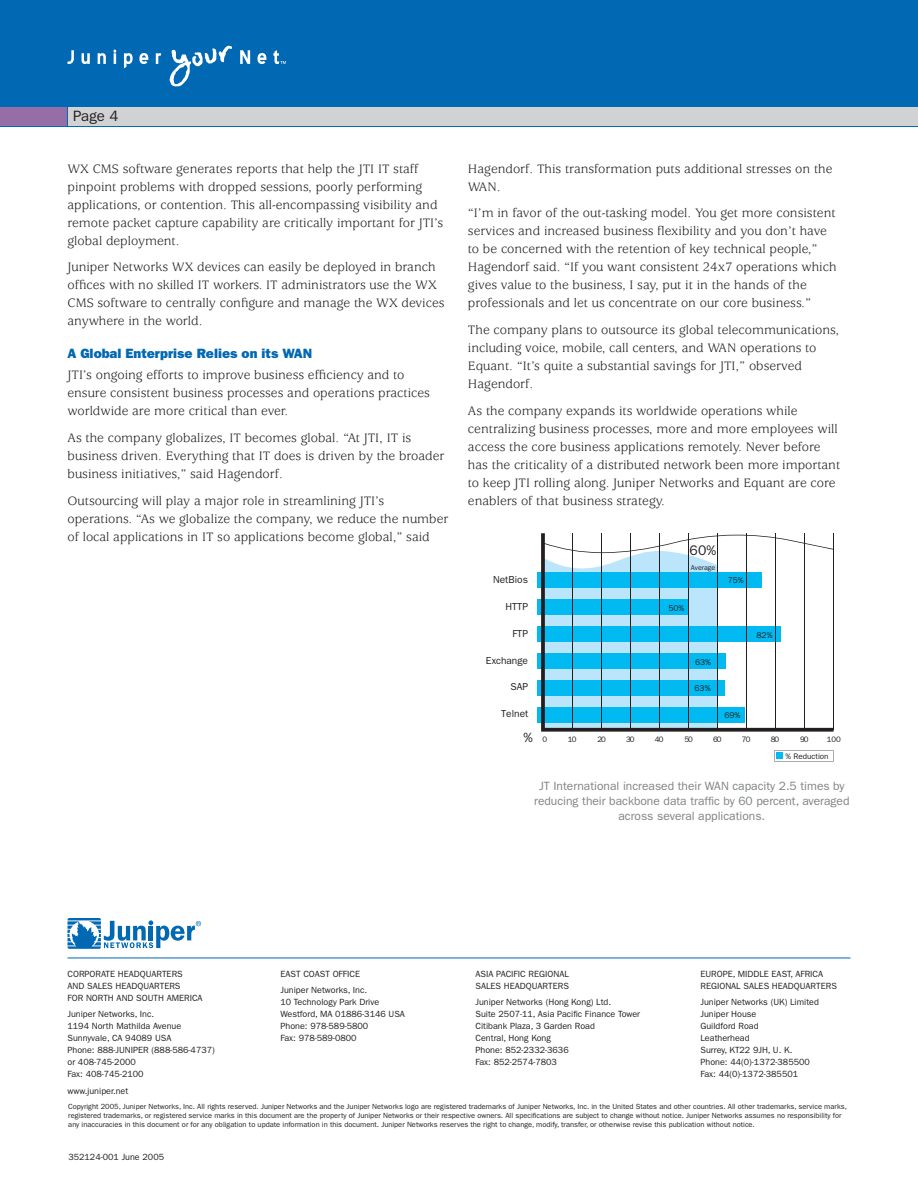
<style>
.page{position:relative;width:918px;height:1188px;background:#fff}
.page>*{position:absolute;margin:0;border:0;box-sizing:border-box;transform-origin:0 0}
.t1{font:15px "Franklin Gothic";color:#231f20}
.t2{font:13.95px "Franklin Gothic";color:#231f20}
.BodyText{font:13.5px/18px "Usherwood";color:#231f20}
.Heads{font:800 13.5px "Franklin Gothic";color:#0168b3}
.t3{font:13.35px "Franklin Gothic";color:#231f20}
.t4{font:12px/15px "Franklin Gothic";color:#808285;text-align:center}
.t5{font:10.2px "Franklin Gothic";color:#231f20}
.Addresses{font:9px/12px "Franklin Gothic";color:#231f20}
.Part_Number{font:9px "Franklin Gothic";color:#231f20}
.t6{font:8.4px "Franklin Gothic";color:#231f20}
.t7{font:8.1px "Franklin Gothic";color:#231f20}
.t8{font:7.95px "Franklin Gothic";letter-spacing:-.135em;color:#231f20}
.Disclaimer{font:7.5px/9px "Franklin Gothic";color:#231f20}
.t9{font:7.05px "Franklin Gothic";color:#231f20}
.s1{font-size:7.95px}
</style>
<div class="page">
<div style="left:0;top:97px;width:918px;height:29px;background:#d1d2d4"></div>
<div style="left:0;top:107px;width:67px;height:19px;background:#966ea7"></div>
<div style="left:0;top:0;width:918px;height:107px;background:#0168b3"></div>
<hr style="left:67px;top:958px;width:783px;height:1px;background:#0168b3">
<svg style="left:67px;top:918px;width:134px;height:31px"></svg>
<hr style="left:0;top:126px;width:918px;height:1px;background:#0168b3">
<svg style="left:67px;top:107px;width:1px;height:19px"></svg>
<svg style="left:67px;top:46px;width:219px;height:40px"></svg>
<svg style="left:538px;top:599px;width:150px;height:16px"></svg>
<svg style="left:774px;top:750px;width:60px;height:11px"></svg>
<svg style="left:542px;top:535px;width:292px;height:196px"></svg>
<hr style="left:572px;top:533px;width:1px;height:197px;background:#231f20">
<hr style="left:601px;top:533px;width:1px;height:197px;background:#231f20">
<hr style="left:630px;top:533px;width:1px;height:197px;background:#231f20">
<hr style="left:659px;top:533px;width:1px;height:197px;background:#231f20">
<hr style="left:688px;top:533px;width:1px;height:197px;background:#231f20">
<hr style="left:717px;top:533px;width:1px;height:197px;background:#231f20">
<hr style="left:746px;top:533px;width:1px;height:197px;background:#231f20">
<hr style="left:775px;top:533px;width:1px;height:197px;background:#231f20">
<hr style="left:804px;top:533px;width:1px;height:197px;background:#231f20">
<hr style="left:833px;top:533px;width:1px;height:197px;background:#231f20">
<p class="t1" style="left:73px;top:107px;width:47px">Page 4</p>
<p class="BodyText" style="left:67px;top:160px;width:377px">WX CMS software generates reports that help the JTI IT staff pinpoint problems with dropped sessions, poorly performing applications, or contention. This all-encompassing visibility and remote packet capture capability are critically important for JTI’s global deployment.</p>
<p class="BodyText" style="left:67px;top:259px;width:379px">Juniper Networks WX devices can easily be deployed in branch offices with no skilled IT workers. IT administrators use the WX CMS software to centrally configure and manage the WX devices anywhere in the world.</p>
<p class="Heads" style="left:67px;top:346px;width:246px">A Global Enterprise Relies on its WAN</p>
<p class="BodyText" style="left:67px;top:367px;width:364px">JTI’s ongoing efforts to improve business efficiency and to ensure consistent business processes and operations practices worldwide are more critical than ever.</p>
<p class="BodyText" style="left:67px;top:429px;width:379px">As the company globalizes, IT becomes global. “At JTI, IT is business driven. Everything that IT does is driven by the broader business initiatives,” said Hagendorf.</p>
<p class="BodyText" style="left:67px;top:492px;width:383px">Outsourcing will play a major role in streamlining JTI’s operations. “As we globalize the company, we reduce the number of local applications in IT so applications become global,” said</p>
<p class="BodyText" style="left:468px;top:160px;width:366px">Hagendorf. This transformation puts additional stresses on the<br>WAN.</p>
<p class="BodyText" style="left:468px;top:205px;width:370px">“I’m in favor of the out-tasking model. You get more consistent services and increased business flexibility and you don’t have to be concerned with the retention of key technical people,” Hagendorf said. “If you want consistent 24x7 operations which gives value to the business, I say, put it in the hands of the professionals and let us concentrate on our core business.”</p>
<p class="BodyText" style="left:468px;top:321px;width:373px">The company plans to outsource its global telecommunications, including voice, mobile, call centers, and WAN operations to Equant. “It’s quite a substantial savings for JTI,” observed Hagendorf.</p>
<p class="BodyText" style="left:468px;top:402px;width:374px">As the company expands its worldwide operations while centralizing business processes, more and more employees will access the core business applications remotely. Never before has the criticality of a distributed network been more important to keep JTI rolling along. Juniper Networks and Equant are core enablers of that business strategy.</p>
<p class="t2" style="left:690px;top:542px;width:28px">60%</p>
<p class="t9" style="left:691px;top:564px;width:26px">Average</p>
<p class="t5" style="left:493px;top:574px;width:36px">NetBios</p>
<p class="t6" style="left:728px;top:576px;width:18px">75%</p>
<p class="t5" style="left:506px;top:601px;width:24px">HTTP</p>
<p class="t6" style="left:668px;top:604px;width:18px">50%</p>
<p class="t5" style="left:512px;top:628px;width:17px">FTP</p>
<p class="t6" style="left:757px;top:630px;width:18px">82%</p>
<p class="t5" style="left:486px;top:655px;width:44px">Exchange</p>
<p class="t6" style="left:695px;top:657px;width:18px">63%</p>
<p class="t5" style="left:511px;top:681px;width:19px">SAP</p>
<p class="t6" style="left:695px;top:684px;width:18px">63%</p>
<p class="t5" style="left:501px;top:708px;width:29px">Telnet</p>
<p class="t6" style="left:724px;top:710px;width:18px">69%</p>
<p class="t3" style="left:523px;top:730px;width:25px">% <span class="s1">0</span></p>
<p class="t8" style="left:568px;top:735px;width:10px">10</p>
<p class="t8" style="left:597px;top:735px;width:10px">20</p>
<p class="t8" style="left:626px;top:735px;width:10px">30</p>
<p class="t8" style="left:655px;top:735px;width:10px">40</p>
<p class="t8" style="left:684px;top:735px;width:10px">50</p>
<p class="t8" style="left:713px;top:735px;width:10px">60</p>
<p class="t8" style="left:742px;top:735px;width:10px">70</p>
<p class="t8" style="left:771px;top:735px;width:10px">80</p>
<p class="t8" style="left:800px;top:735px;width:10px">90</p>
<p class="t8" style="left:827px;top:735px;width:16px">100</p>
<p class="t7" style="left:786px;top:751px;width:45px">% Reduction</p>
<p class="t4" style="left:534px;top:779px;width:317px">JT International increased their WAN capacity 2.5 times by reducing their backbone data traffic by 60 percent, averaged across several applications.</p>
<p class="Addresses" style="left:67px;top:968px;width:137px">CORPORATE HEADQUARTERS<br>AND SALES HEADQUARTERS<br>FOR NORTH AND SOUTH AMERICA</p>
<p class="Addresses" style="left:67px;top:1008px;width:149px">Juniper Networks, Inc.<br>1194 North Mathilda Avenue<br>Sunnyvale, CA 94089 USA<br>Phone: 888-JUNIPER (888-586-4737) or 408-745-2000<br>Fax: 408-745-2100</p>
<p class="Addresses" style="left:67px;top:1085px;width:62px">www.juniper.net</p>
<p class="Addresses" style="left:280px;top:968px;width:81px">EAST COAST OFFICE</p>
<p class="Addresses" style="left:280px;top:984px;width:126px">Juniper Networks, Inc.<br>10 Technology Park Drive<br>Westford, MA 01886-3146 USA<br>Phone: 978-589-5800<br>Fax: 978-589-0800</p>
<p class="Addresses" style="left:475px;top:968px;width:95px">ASIA PACIFIC REGIONAL<br>SALES HEADQUARTERS</p>
<p class="Addresses" style="left:475px;top:996px;width:166px">Juniper Networks (Hong Kong) Ltd.<br>Suite 2507-11, Asia Pacific Finance Tower<br>Citibank Plaza, 3 Garden Road<br>Central, Hong Kong<br>Phone: 852-2332-3636<br>Fax: 852-2574-7803</p>
<p class="Addresses" style="left:700px;top:968px;width:138px">EUROPE, MIDDLE EAST, AFRICA<br>REGIONAL SALES HEADQUARTERS</p>
<p class="Addresses" style="left:700px;top:996px;width:120px">Juniper Networks (UK) Limited<br>Juniper House<br>Guildford Road<br>Leatherhead<br>Surrey, KT22 9JH, U. K.<br>Phone: 44(0)-1372-385500<br>Fax: 44(0)-1372-385501</p>
<p class="Disclaimer" style="left:68px;top:1102px;width:780px">Copyright 2005, Juniper Networks, Inc. All rights reserved. Juniper Networks and the Juniper Networks logo are registered trademarks of Juniper Networks, Inc. in the United States and other countries. All other trademarks, service marks, registered trademarks, or registered service marks in this document are the property of Juniper Networks or their respective owners. All specifications are subject to change without notice. Juniper Networks assumes no responsibility for any inaccuracies in this document or for any obligation to update information in this document. Juniper Networks reserves the right to change, modify, transfer, or otherwise revise this publication without notice.</p>
<p class="Part_Number" style="left:68px;top:1151px;width:97px">352124-001 June 2005</p>
</div>
